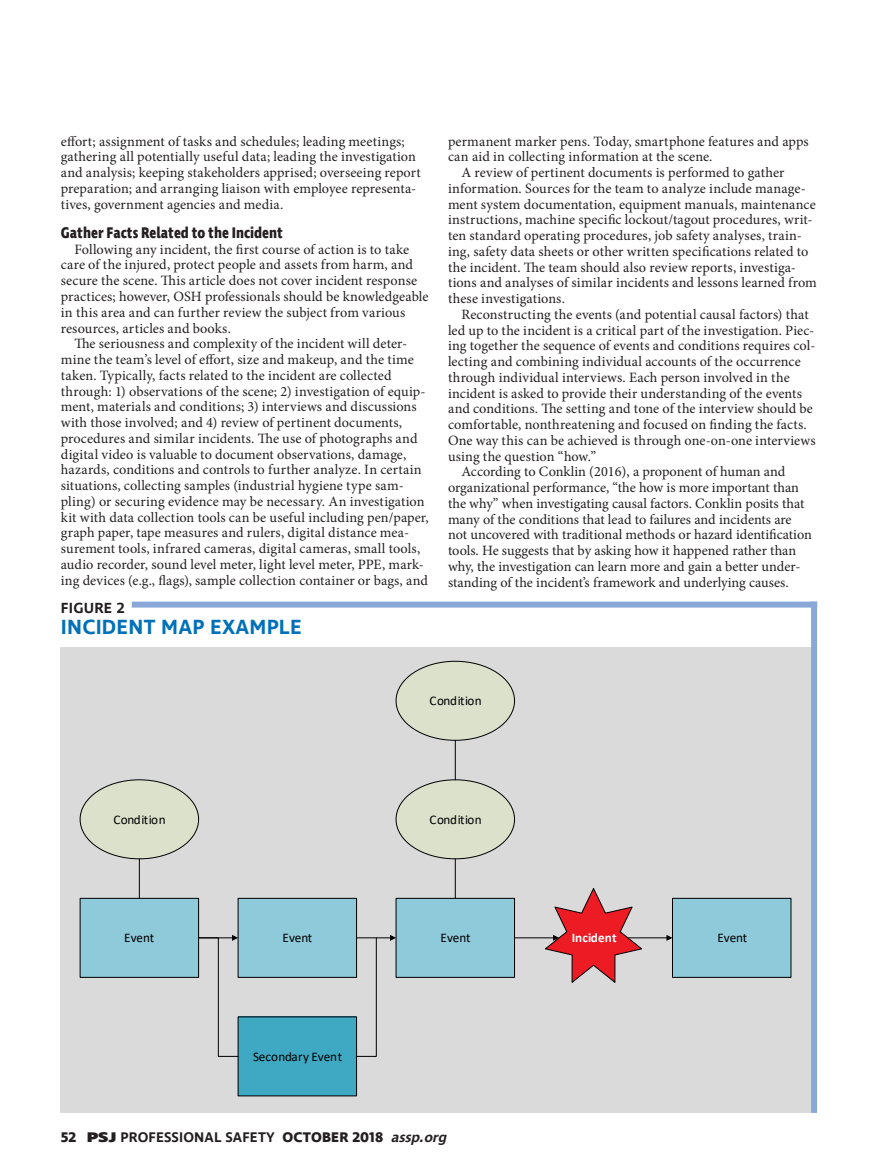
<style>
.page{position:relative;width:878px;height:1175px;background:#fff}
.page>*{position:absolute;margin:0;border:0;box-sizing:border-box;transform-origin:0 0}
.t1{font:600 21px "Ingra";letter-spacing:.01em;color:#0070b9}
.t2{font:700 15.75px "Ingra Cd";color:#231f20}
.t3{font:600 15px "Ingra";letter-spacing:.01em;color:#231f20}
.t4{font:14.25px/15.8px "Minion Pro";letter-spacing:.005em;color:#231f20}
.t5{font:600 14.25px "Ingra";letter-spacing:.01em;color:#231f20}
.t6{font:13.2px "Calibri";color:#000}
.t7{font:700 13.2px "Calibri";letter-spacing:.02em;color:#fff}
.s1{font-weight:700}
.s2{font-weight:800}
.s3{font-style:italic}
</style>
<div class="page">
<div style="left:61px;top:647px;width:756px;height:465px;background:#dbdadb"></div>
<div style="left:132px;top:601px;width:685px;height:6px;background:#89a8d7"></div>
<div style="left:811px;top:601px;width:6px;height:511px;background:#89a8d7"></div>
<div style="left:80px;top:898px;width:118px;height:79px;background:#8fcada"></div>
<div style="left:80px;top:898px;width:119px;height:79px;border:1px solid #000"></div>
<div style="left:238px;top:898px;width:118px;height:79px;background:#8fcada"></div>
<div style="left:238px;top:898px;width:119px;height:79px;border:1px solid #000"></div>
<div style="left:396px;top:898px;width:118px;height:79px;background:#8fcada"></div>
<div style="left:395px;top:898px;width:120px;height:79px;border:1px solid #000"></div>
<div style="left:672px;top:898px;width:119px;height:79px;background:#8fcada"></div>
<div style="left:672px;top:898px;width:119px;height:79px;border:1px solid #000"></div>
<div style="left:80px;top:779px;width:118px;height:79px;background:#dbe1cb;border-radius:50%"></div>
<div style="left:396px;top:779px;width:118px;height:79px;background:#dbe1cb;border-radius:50%"></div>
<div style="left:396px;top:661px;width:118px;height:79px;background:#dbe1cb;border-radius:50%"></div>
<hr style="left:356px;top:937px;width:35px;height:1px;background:#000">
<svg style="left:390px;top:934px;width:6px;height:6px"></svg>
<hr style="left:514px;top:937px;width:40px;height:1px;background:#000">
<svg style="left:543px;top:888px;width:100px;height:95px"></svg>
<hr style="left:628px;top:937px;width:39px;height:1px;background:#000">
<svg style="left:666px;top:935px;width:6px;height:5px"></svg>
<div style="left:238px;top:1016px;width:118px;height:79px;background:#3fa9c3"></div>
<svg style="left:198px;top:934px;width:41px;height:123px"></svg>
<svg style="left:356px;top:937px;width:21px;height:120px"></svg>
<hr style="left:139px;top:858px;width:1px;height:40px;background:#000">
<hr style="left:455px;top:740px;width:1px;height:39px;background:#000">
<hr style="left:455px;top:858px;width:1px;height:40px;background:#000">
<p class="t4" style="left:61px;top:133px;width:361px">effort; assignment of tasks and schedules; leading meetings; gathering all potentially useful data; leading the investigation and analysis; keeping stakeholders apprised; overseeing report preparation; and arranging liaison with employee representa&shy;tives, government agencies and media.</p>
<p class="t2" style="left:61px;top:223px;width:223px">Gather Facts Related to the Incident</p>
<p class="t4" style="left:61px;top:241px;width:369px;text-indent:13px">Following any incident, the first course of action is to take care of the injured, protect people and assets from harm, and secure the scene. This article does not cover incident response practices; however, OSH professionals should be knowledgeable in this area and can further review the subject from various resources, articles and books.</p>
<p class="t4" style="left:61px;top:336px;width:369px;text-indent:13px">The seriousness and complexity of the incident will deter&shy;mine the team’s level of effort, size and makeup, and the time taken. Typically, facts related to the incident are collected through: 1) observations of the scene; 2) investigation of equip&shy;ment, materials and conditions; 3) interviews and discussions with those involved; and 4) review of pertinent documents, procedures and similar incidents. The use of photographs and digital video is valuable to document observations, damage, hazards, conditions and controls to further analyze. In certain situations, collecting samples (industrial hygiene type sam&shy;pling) or securing evidence may be necessary. An investigation kit with data collection tools can be useful including pen/paper, graph paper, tape measures and rulers, digital distance mea&shy;surement tools, infrared cameras, digital cameras, small tools, audio recorder, sound level meter, light level meter, PPE, mark&shy;ing devices (e.g., flags), sample collection container or bags, and</p>
<p class="t3" style="left:61px;top:598px;width:65px">FIGURE 2</p>
<h1 class="t1" style="left:61px;top:614px;width:242px">INCIDENT MAP EXAMPLE</h1>
<p class="t4" style="left:448px;top:133px;width:362px">permanent marker pens. Today, smartphone features and apps</p>
<p class="t4" style="left:448px;top:149px;width:266px">can aid in collecting information at the scene.</p>
<p class="t4" style="left:461px;top:165px;width:324px">A review of pertinent documents is performed to gather</p>
<p class="t4" style="left:448px;top:180px;width:359px">information. Sources for the team to analyze include manage-</p>
<p class="t4" style="left:448px;top:196px;width:369px">ment system documentation, equipment manuals, maintenance</p>
<p class="t4" style="left:448px;top:212px;width:366px">instructions, machine specific lockout/tagout procedures, writ-</p>
<p class="t4" style="left:448px;top:228px;width:355px">ten standard operating procedures, job safety analyses, train-</p>
<p class="t4" style="left:448px;top:243px;width:362px">ing, safety data sheets or other written specifications related to</p>
<p class="t4" style="left:448px;top:259px;width:349px">the incident. The team should also review reports, investiga-</p>
<p class="t4" style="left:448px;top:275px;width:370px">tions and analyses of similar incidents and lessons learned from</p>
<p class="t4" style="left:448px;top:291px;width:118px">these investigations.</p>
<p class="t4" style="left:461px;top:306px;width:349px">Reconstructing the events (and potential causal factors) that</p>
<p class="t4" style="left:448px;top:322px;width:368px">led up to the incident is a critical part of the investigation. Piec-</p>
<p class="t4" style="left:448px;top:338px;width:369px">ing together the sequence of events and conditions requires col-</p>
<p class="t4" style="left:448px;top:354px;width:354px">lecting and combining individual accounts of the occurrence</p>
<p class="t4" style="left:448px;top:369px;width:343px">through individual interviews. Each person involved in the</p>
<p class="t4" style="left:448px;top:385px;width:355px">incident is asked to provide their understanding of the events</p>
<p class="t4" style="left:448px;top:401px;width:366px">and conditions. The setting and tone of the interview should be</p>
<p class="t4" style="left:448px;top:417px;width:360px">comfortable, nonthreatening and focused on finding the facts.</p>
<p class="t4" style="left:448px;top:432px;width:369px">One way this can be achieved is through one-on-one interviews</p>
<p class="t4" style="left:448px;top:448px;width:150px">using the question “how.”</p>
<p class="t4" style="left:461px;top:464px;width:325px">According to Conklin (2016), a proponent of human and</p>
<p class="t4" style="left:448px;top:480px;width:352px">organizational performance, “the how is more important than</p>
<p class="t4" style="left:448px;top:495px;width:358px">the why” when investigating causal factors. Conklin posits that</p>
<p class="t4" style="left:448px;top:511px;width:345px">many of the conditions that lead to failures and incidents are</p>
<p class="t4" style="left:448px;top:527px;width:365px">not uncovered with traditional methods or hazard identification</p>
<p class="t4" style="left:448px;top:543px;width:349px">tools. He suggests that by asking how it happened rather than</p>
<p class="t4" style="left:448px;top:558px;width:354px">why, the investigation can learn more and gain a better under-</p>
<p class="t4" style="left:448px;top:574px;width:342px">standing of the incident’s framework and underlying causes.</p>
<p class="t6" style="left:429px;top:691px;width:54px">Condition</p>
<p class="t6" style="left:113px;top:810px;width:54px">Condition</p>
<p class="t6" style="left:429px;top:810px;width:54px">Condition</p>
<p class="t6" style="left:124px;top:928px;width:31px">Event</p>
<p class="t6" style="left:282px;top:928px;width:31px">Event</p>
<p class="t6" style="left:440px;top:928px;width:31px">Event</p>
<p class="t7" style="left:571px;top:928px;width:46px">Incident</p>
<p class="t6" style="left:717px;top:928px;width:31px">Event</p>
<p class="t6" style="left:253px;top:1047px;width:91px">Secondary Event</p>
<p class="t5" style="left:61px;top:1128px;width:391px"><span class="s1">52</span> <span class="s2">PSJ</span> PROFESSIONAL SAFETY <span class="s1">OCTOBER 2018</span> <span class="s3">assp.org</span></p>
</div>
